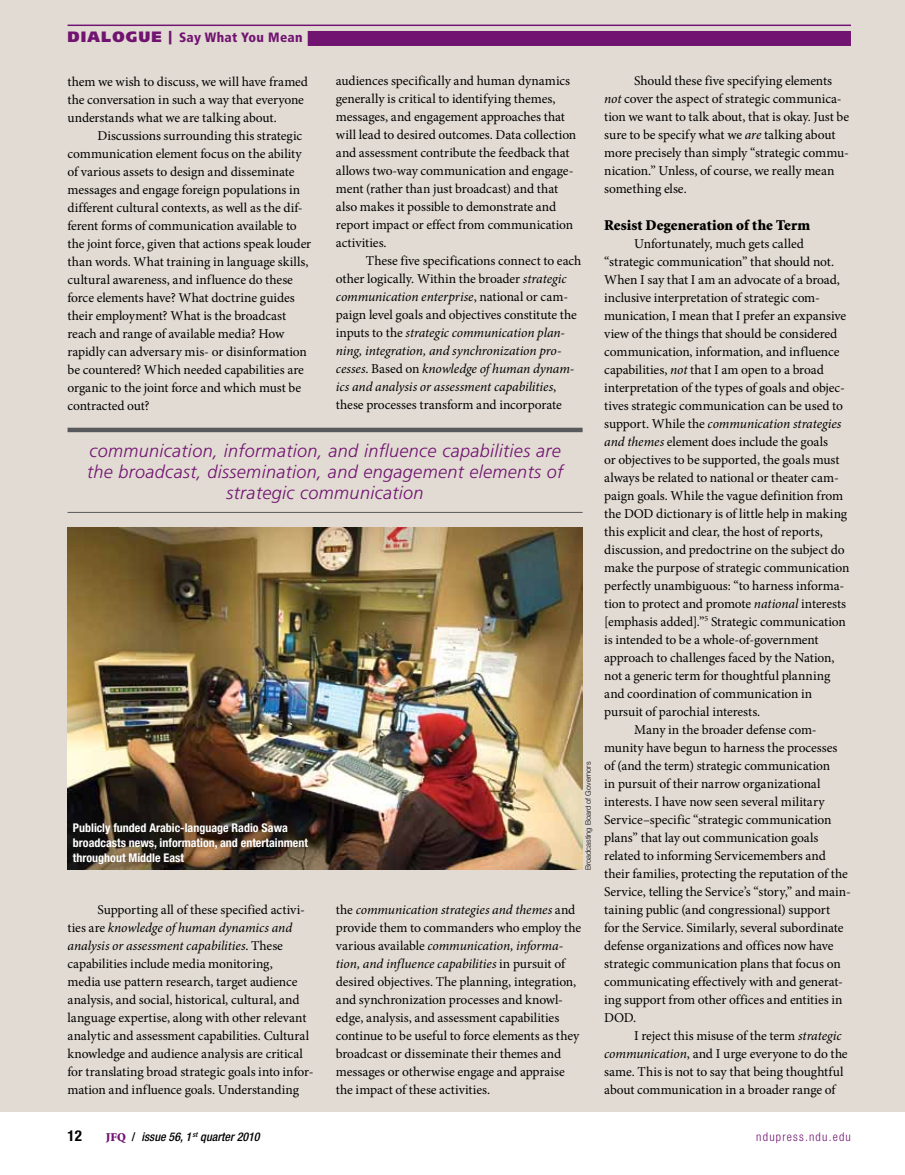
<style>
.page{position:relative;width:905px;height:1175px;background:#fff}
.page>*{position:absolute;margin:0;border:0;box-sizing:border-box;transform-origin:0 0}
.t1{font:italic 300 18px/21px "Frutiger LT Std";letter-spacing:.02em;color:#711471;text-align:center}
.t2{font:900 15px "Minion Std";letter-spacing:.005em;color:#000}
.t3{font:700 condensed 15px "Helvetica Neue LT Std";color:#000}
.t4{font:13.5px/18px "Minion Pro";letter-spacing:-.005em;color:#000}
.t5{font:italic 13.5px "Minion Pro";letter-spacing:-.01em;color:#000}
.t6{font:900 condensed 13.5px "Frutiger LT Std";letter-spacing:.025em;color:#711471}
.t7{font:700 condensed 12px/15px "Helvetica Neue LT Std";color:#fff}
.t8{font:italic 500 condensed 12px "Helvetica Neue LT Std";color:#000}
.t9{font:300 condensed 12px "Helvetica Neue LT Std";letter-spacing:.1em;color:#711471}
.t10{font:300 7.5px "Helvetica Neue LT Std";color:#000}
.s1{font-stretch:normal;font-size:15px}
.s2{font-stretch:normal}
.s3{font-style:italic}
.s4{font-style:normal}
.s5{font-family:"Minion Std";font-weight:900;font-style:normal;font-stretch:normal;color:#711471}
</style>
<div class="page">
<div style="left:0;top:0;width:904px;height:1111px;background:#e2dbd3"></div>
<hr style="left:68px;top:25px;width:782px;height:1px;background:#711471">
<div style="left:308px;top:31px;width:543px;height:15px;background:#711471"></div>
<img style="left:68px;top:527px;width:514px;height:342px">
<hr style="left:68px;top:428px;width:514px;height:4px;background:#58595b">
<hr style="left:68px;top:512px;width:514px;height:1px;background:#58595b">
<p class="t6" style="left:68px;top:30px;width:237px"><span class="s1">DIALOGUE</span> <span class="s2">|</span> Say What You Mean</p>
<p class="t4" style="left:68px;top:72px;width:242px">them we wish to discuss, we will have framed the conversation in such a way that everyone understands what we are talking about.</p>
<p class="t4" style="left:68px;top:126px;width:245px;text-indent:30px">Discussions surrounding this strategic communication element focus on the ability of various assets to design and disseminate messages and engage foreign populations in different cultural contexts, as well as the dif&shy;ferent forms of communication available to the joint force, given that actions speak louder than words. What training in language skills, cultural awareness, and influence do these force elements have? What doctrine guides their employment? What is the broadcast reach and range of available media? How rapidly can adversary mis- or disinformation be countered? Which needed capabilities are organic to the joint force and which must be contracted out?</p>
<p class="t4" style="left:336px;top:72px;width:242px">audiences specifically and human dynamics generally is critical to identifying themes, messages, and engagement approaches that will lead to desired outcomes. Data collection and assessment contribute the feedback that allows two-way communication and engage&shy;ment (rather than just broadcast) and that also makes it possible to demonstrate and report impact or effect from communication activities.</p>
<p class="t4" style="left:336px;top:252px;width:247px;text-indent:30px">These five specifications connect to each other logically. Within the broader <span class="s3">strategic communication enterprise</span>, national or cam&shy;paign level goals and objectives constitute the inputs to the <span class="s3">strategic communication plan&shy;ning, integration, and synchronization pro&shy;cesses</span>. Based on <span class="s3">knowledge of human dynam&shy;ics and analysis or assessment capabilities</span>, these processes transform and incorporate</p>
<h1 class="t1" style="left:87px;top:440px;width:477px">communication, information, and influence capabilities are the broadcast, dissemination, and engagement elements of strategic communication</h1>
<p class="t7" style="left:73px;top:820px;width:236px">Publicly funded Arabic-language Radio Sawa broadcasts news, information, and entertainment throughout Middle East</p>
<p class="t10" style="left:583px;top:870px;width:110px;rotate:-90deg">Broadcasting Board of Governors</p>
<p class="t4" style="left:68px;top:900px;width:247px;text-indent:30px">Supporting all of these specified activi&shy;ties are <span class="s3">knowledge of human dynamics and analysis or assessment capabilities</span>. These capabilities include media monitoring,<br>media use pattern research, target audience analysis, and social, historical, cultural, and language expertise, along with other relevant analytic and assessment capabilities. Cultural knowledge and audience analysis are critical for translating broad strategic goals into infor&shy;mation and influence goals. Understanding</p>
<p class="t4" style="left:336px;top:900px;width:247px">the <span class="s3">communication strategies and themes</span> and provide them to commanders who employ the various available <span class="s3">communication, informa&shy;tion, and influence capabilities</span> in pursuit of desired objectives. The planning, integration, and synchronization processes and knowl&shy;edge, analysis, and assessment capabilities continue to be useful to force elements as they broadcast or disseminate their themes and messages or otherwise engage and appraise the impact of these activities.</p>
<p class="t4" style="left:604px;top:72px;width:246px;text-indent:30px">Should these five specifying elements <span class="s3">not</span> cover the aspect of strategic communica&shy;tion we want to talk about, that is okay. Just be sure to be specify what we <span class="s3">are</span> talking about more precisely than simply “strategic commu&shy;nication.” Unless, of course, we really mean something else.</p>
<p class="t2" style="left:604px;top:217px;width:207px">Resist Degeneration of the Term</p>
<p class="t4" style="left:634px;top:234px;width:171px">Unfortunately, much gets called</p>
<p class="t4" style="left:604px;top:252px;width:231px">“strategic communication” that should not.</p>
<p class="t4" style="left:604px;top:270px;width:237px">When I say that I am an advocate of a broad,</p>
<p class="t4" style="left:604px;top:288px;width:217px">inclusive interpretation of strategic com-</p>
<p class="t4" style="left:604px;top:306px;width:243px">munication, I mean that I prefer an expansive</p>
<p class="t4" style="left:604px;top:324px;width:235px">view of the things that should be considered</p>
<p class="t4" style="left:604px;top:342px;width:237px">communication, information, and influence</p>
<p class="t4" style="left:604px;top:360px;width:221px">capabilities, <span class="s3">not</span> that I am open to a broad</p>
<p class="t4" style="left:604px;top:378px;width:242px">interpretation of the types of goals and objec-</p>
<p class="t4" style="left:604px;top:396px;width:240px">tives strategic communication can be used to</p>
<p class="t5" style="left:604px;top:414px;width:239px"><span class="s4">support. While the</span> communication strategies</p>
<p class="t4" style="left:604px;top:432px;width:225px"><span class="s3">and themes</span> element does include the goals</p>
<p class="t4" style="left:604px;top:450px;width:237px">or objectives to be supported, the goals must</p>
<p class="t4" style="left:604px;top:468px;width:236px">always be related to national or theater cam-</p>
<p class="t4" style="left:604px;top:486px;width:240px">paign goals. While the vague definition from</p>
<p class="t4" style="left:604px;top:504px;width:244px">the DOD dictionary is of little help in making</p>
<p class="t4" style="left:604px;top:522px;width:220px">this explicit and clear, the host of reports,</p>
<p class="t4" style="left:604px;top:540px;width:242px">discussion, and predoctrine on the subject do</p>
<p class="t4" style="left:604px;top:558px;width:247px">make the purpose of strategic communication</p>
<p class="t4" style="left:604px;top:576px;width:241px">perfectly unambiguous: “to harness informa-</p>
<p class="t4" style="left:604px;top:594px;width:243px">tion to protect and promote <span class="s3">national</span> interests</p>
<p class="t4" style="left:604px;top:612px;width:243px">[emphasis added].”<sup>5</sup> Strategic communication</p>
<p class="t4" style="left:604px;top:630px;width:216px">is intended to be a whole-of-government</p>
<p class="t4" style="left:604px;top:648px;width:232px">approach to challenges faced by the Nation,</p>
<p class="t4" style="left:604px;top:666px;width:228px">not a generic term for thoughtful planning</p>
<p class="t4" style="left:604px;top:684px;width:209px">and coordination of communication in</p>
<p class="t4" style="left:604px;top:702px;width:158px">pursuit of parochial interests.</p>
<p class="t4" style="left:634px;top:720px;width:184px">Many in the broader defense com-</p>
<p class="t4" style="left:604px;top:738px;width:235px">munity have begun to harness the processes</p>
<p class="t4" style="left:604px;top:756px;width:227px">of (and the term) strategic communication</p>
<p class="t4" style="left:604px;top:774px;width:218px">in pursuit of their narrow organizational</p>
<p class="t4" style="left:604px;top:792px;width:222px">interests. I have now seen several military</p>
<p class="t4" style="left:604px;top:810px;width:229px">Service–specific “strategic communication</p>
<p class="t4" style="left:604px;top:828px;width:216px">plans” that lay out communication goals</p>
<p class="t4" style="left:604px;top:846px;width:223px">related to informing Servicemembers and</p>
<p class="t4" style="left:604px;top:864px;width:245px">their families, protecting the reputation of the</p>
<p class="t4" style="left:604px;top:882px;width:248px">Service, telling the Service’s “story,” and main-</p>
<p class="t4" style="left:604px;top:900px;width:227px">taining public (and congressional) support</p>
<p class="t4" style="left:604px;top:918px;width:241px">for the Service. Similarly, several subordinate</p>
<p class="t4" style="left:604px;top:936px;width:231px">defense organizations and offices now have</p>
<p class="t4" style="left:604px;top:954px;width:238px">strategic communication plans that focus on</p>
<p class="t4" style="left:604px;top:972px;width:240px">communicating effectively with and generat-</p>
<p class="t4" style="left:604px;top:990px;width:240px">ing support from other offices and entities in</p>
<p class="t4" style="left:604px;top:1008px;width:34px">DOD.</p>
<p class="t4" style="left:634px;top:1026px;width:209px">I reject this misuse of the term <span class="s3">strategic</span></p>
<p class="t4" style="left:604px;top:1044px;width:245px"><span class="s3">communication</span>, and I urge everyone to do the</p>
<p class="t4" style="left:604px;top:1062px;width:241px">same. This is not to say that being thoughtful</p>
<p class="t4" style="left:604px;top:1080px;width:233px">about communication in a broader range of</p>
<p class="t3" style="left:68px;top:1126px;width:16px">12</p>
<p class="t8" style="left:106px;top:1129px;width:155px"><span class="s5">JFQ</span> <span class="s4">/</span> issue 56, 1 <sup>st</sup> quarter 2010</p>
<p class="t9" style="left:756px;top:1129px;width:96px">ndupress.ndu.edu</p>
</div>
